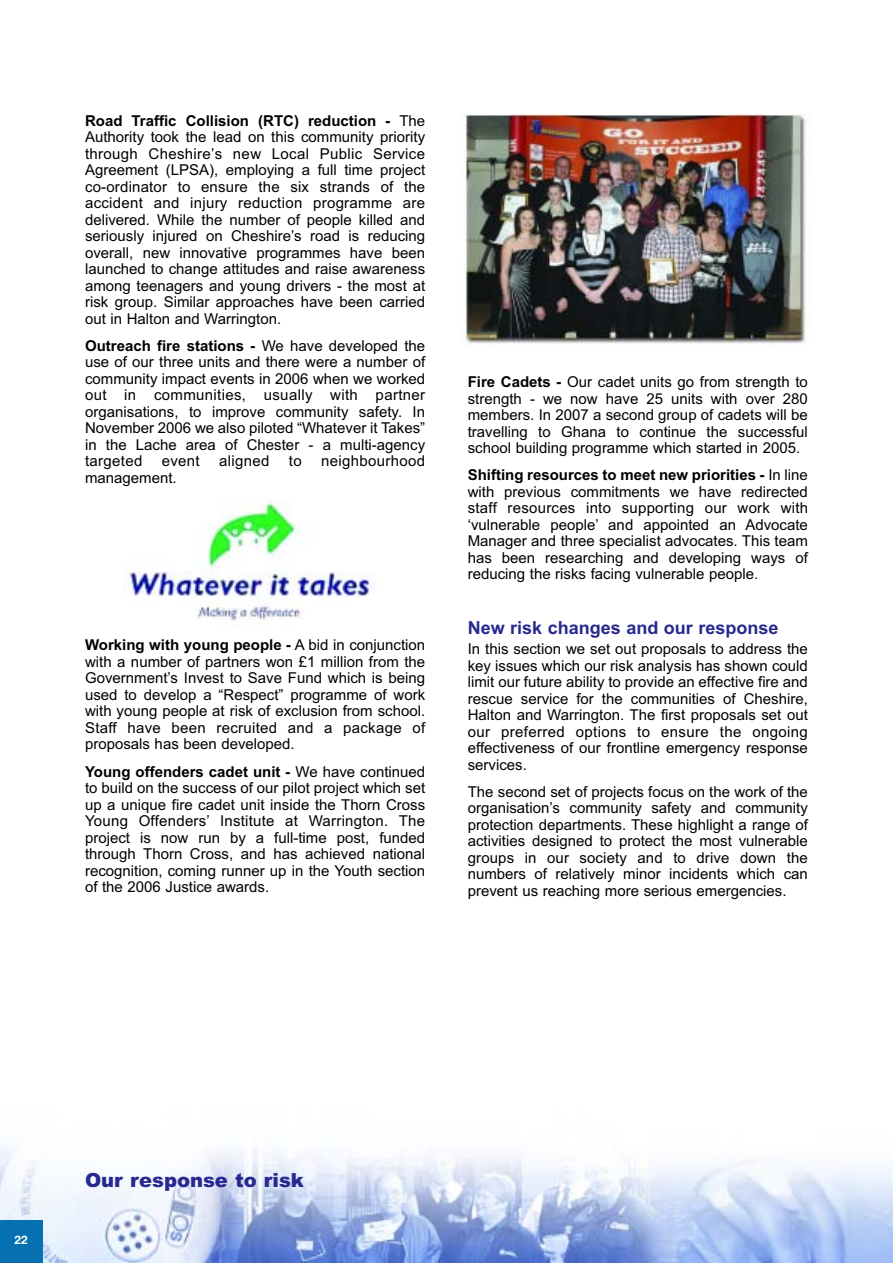
<style>
.page{position:relative;width:893px;height:1263px;background:#fff}
.page>*{position:absolute;margin:0;border:0;box-sizing:border-box;transform-origin:0 0}
.t1{font:900 19.5px "Arial";color:#28298f}
.t2{font:18px "Arial Bold MS";color:#28298f}
.t3{font:15px/16.5px "Arial MS";color:#000;text-align:justify}
.t4{font:15px "Arial Bold MS";color:#000}
.t5{font:15px "Arial MS";letter-spacing:.02em;color:#000}
.t6{font:700 12px "Swiss 721 BT";color:#fff}
.s1{font-family:"Arial MS"}
.s2{font-family:"Arial Bold MS"}
</style>
<div class="page">
<img style="left:0;top:1147px;width:893px;height:116px">
<svg style="left:0;top:1204px;width:893px;height:4px"></svg>
<div style="left:0;top:1220px;width:43px;height:43px;background:#0770b0"></div>
<img style="left:123px;top:501px;width:253px;height:120px">
<img style="left:463px;top:115px;width:343px;height:231px">
<p class="t4" style="left:85px;top:112px;width:342px">Road Traffic Collision (RTC) reduction - <span class="s1">The</span></p>
<p class="t3" style="left:85px;top:129px;width:342px">Authority took the lead on this community priority through Cheshire’s new Local Public Service Agreement (LPSA), employing a full time project co-ordinator to ensure the six strands of the accident and injury reduction programme are delivered. While the number of people killed and seriously injured on Cheshire’s road is reducing overall, new innovative programmes have been launched to change attitudes and raise awareness among teenagers and young drivers - the most at risk group. Similar approaches have been carried out in Halton and Warrington.</p>
<p class="t4" style="left:85px;top:337px;width:342px">Outreach fire stations - <span class="s1">We have developed the</span></p>
<p class="t3" style="left:85px;top:354px;width:342px">use of our three units and there were a number of community impact events in 2006 when we worked out in communities, usually with partner organisations, to improve community safety. In November 2006 we also piloted “Whatever it Takes” in the Lache area of Chester - a multi-agency targeted</p>
<p class="t3" style="left:162px;top:453px;width:40px">event</p>
<p class="t5" style="left:219px;top:452px;width:52px">aligned</p>
<p class="t3" style="left:289px;top:453px;width:14px">to</p>
<p class="t5" style="left:321px;top:452px;width:106px">neighbourhood</p>
<p class="t3" style="left:85px;top:469px;width:93px">management.</p>
<p class="t4" style="left:85px;top:636px;width:342px">Working with young people - <span class="s1">A bid in conjunction</span></p>
<p class="t3" style="left:85px;top:653px;width:342px">with a number of partners won £1 million from the Government’s Invest to Save Fund which is being used to develop a “Respect” programme of work with young people at risk of exclusion from school.<br>Staff have been recruited and a package of proposals has been developed.</p>
<p class="t4" style="left:85px;top:763px;width:342px">Young offenders cadet unit - <span class="s1">We have continued</span></p>
<p class="t3" style="left:85px;top:780px;width:342px">to build on the success of our pilot project which set up a unique fire cadet unit inside the Thorn Cross Young Offenders’ Institute at Warrington. The project is now run by a full-time post, funded through Thorn Cross, and has achieved national recognition, coming runner up in the Youth section of the 2006 Justice awards.</p>
<p class="t3" style="left:468px;top:374px;width:342px"><span class="s2">Fire Cadets -</span> Our cadet units go from strength to strength - we now have 25 units with over 280 members. In 2007 a second group of cadets will be travelling to Ghana to continue the successful school building programme which started in 2005.</p>
<p class="t4" style="left:468px;top:466px;width:342px">Shifting resources to meet new priorities - <span class="s1">In line</span></p>
<p class="t3" style="left:468px;top:483px;width:342px">with previous commitments we have redirected staff resources into supporting our work with ‘vulnerable people’ and appointed an Advocate Manager and three specialist advocates. This team has been researching and developing ways of reducing the risks facing vulnerable people.</p>
<p class="t2" style="left:468px;top:617px;width:312px">New risk changes and our response</p>
<p class="t3" style="left:468px;top:641px;width:342px">In this section we set out proposals to address the key issues which our risk analysis has shown could limit our future ability to provide an effective fire and rescue service for the communities of Cheshire, Halton and Warrington. The first proposals set out our preferred options to ensure the ongoing effectiveness of our frontline emergency response services.</p>
<p class="t3" style="left:468px;top:783px;width:342px">The second set of projects focus on the work of the organisation’s community safety and community protection departments. These highlight a range of activities designed to protect the most vulnerable groups in our society and to drive down the numbers of relatively minor incidents which can prevent us reaching more serious emergencies.</p>
<p class="t6" style="left:14px;top:1235px;width:15px">22</p>
<h1 class="t1" style="left:85px;top:1169px;width:220px">Our response to risk</h1>
</div>
